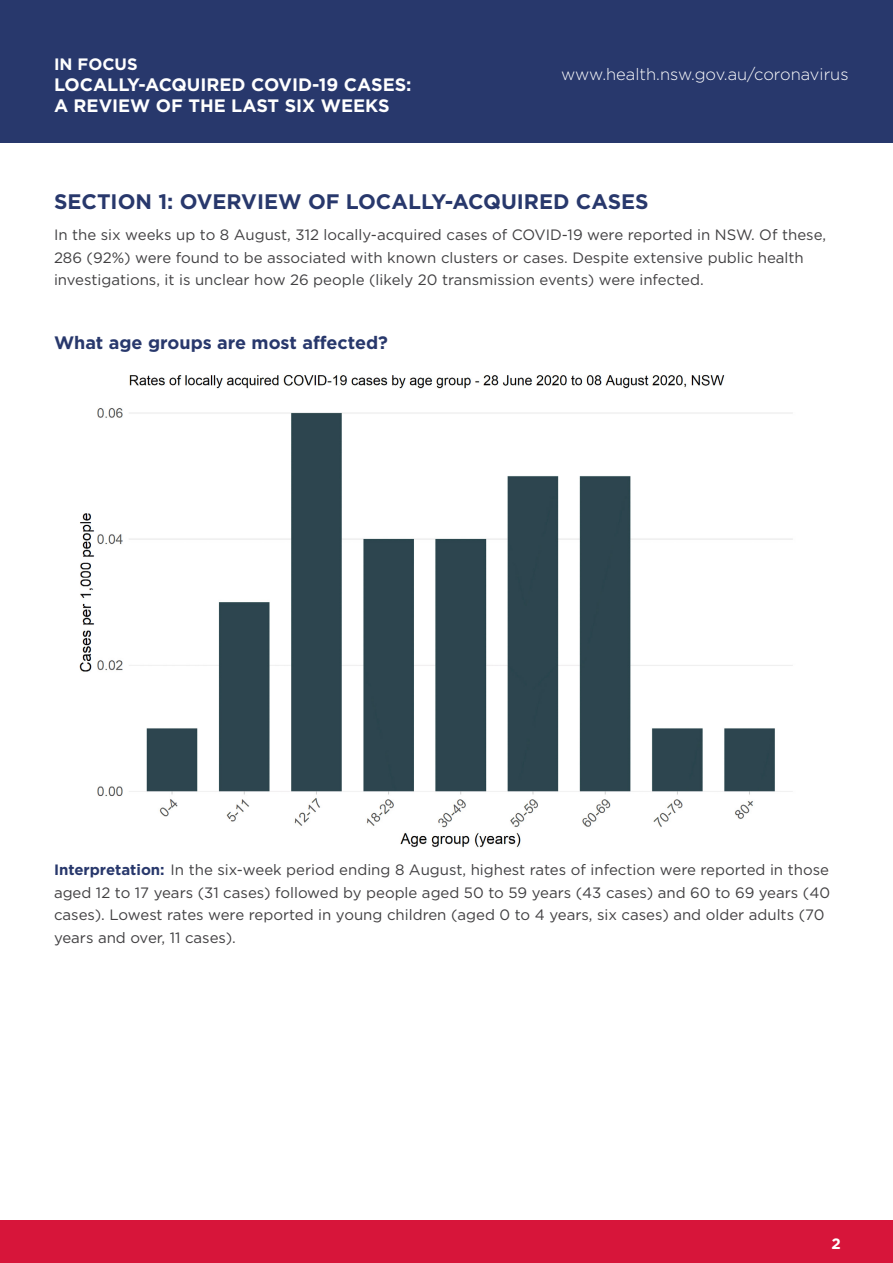
<style>
.page{position:relative;width:893px;height:1263px;background:#fff}
.page>*{position:absolute;margin:0;border:0;box-sizing:border-box;transform-origin:0 0}
.t1{font:700 21px "Gotham";color:#28386c}
.t2{font:700 18px/21px "Gotham";color:#fff}
.t3{font:700 18px "Gotham";color:#28386c}
.t4{font:300 16.5px "Gotham";color:#fff}
.t5{font:700 16.5px "Gotham";color:#fff}
.t6{font:15px/22.5px "Gotham";color:#414042}
.t7{font:700 15px "Gotham";color:#fff}
.s1{font-weight:700;color:#28386c}
</style>
<div class="page">
<div style="left:0;top:0;width:893px;height:143px;background:#28386c"></div>
<div style="left:0;top:1220px;width:893px;height:43px;background:#d7153a"></div>
<img style="left:79px;top:375px;width:714px;height:473px">
<p class="t5" style="left:54px;top:55px;width:85px">IN FOCUS</p>
<p class="t2" style="left:54px;top:74px;width:359px">LOCALLY-ACQUIRED COVID-19 CASES:<br>A REVIEW OF THE LAST SIX WEEKS</p>
<p class="t4" style="left:561px;top:65px;width:289px">www.health.nsw.gov.au/coronavirus</p>
<h1 class="t1" style="left:54px;top:189px;width:596px">SECTION 1: OVERVIEW OF LOCALLY-ACQUIRED CASES</h1>
<p class="t6" style="left:54px;top:224px;width:774px">In the six weeks up to 8 August, 312 locally-acquired cases of COVID-19 were reported in NSW. Of these,<br>286 (92%) were found to be associated with known clusters or cases. Despite extensive public health investigations, it is unclear how 26 people (likely 20 transmission events) were infected.</p>
<p class="t3" style="left:54px;top:332px;width:336px">What age groups are most affected?</p>
<p class="t6" style="left:54px;top:858px;width:778px"><span class="s1">Interpretation:</span> In the six-week period ending 8 August, highest rates of infection were reported in those aged 12 to 17 years (31 cases) followed by people aged 50 to 59 years (43 cases) and 60 to 69 years (40 cases). Lowest rates were reported in young children (aged 0 to 4 years, six cases) and older adults (70 years and over, 11 cases).</p>
<p class="t7" style="left:831px;top:1235px;width:11px">2</p>
</div>
